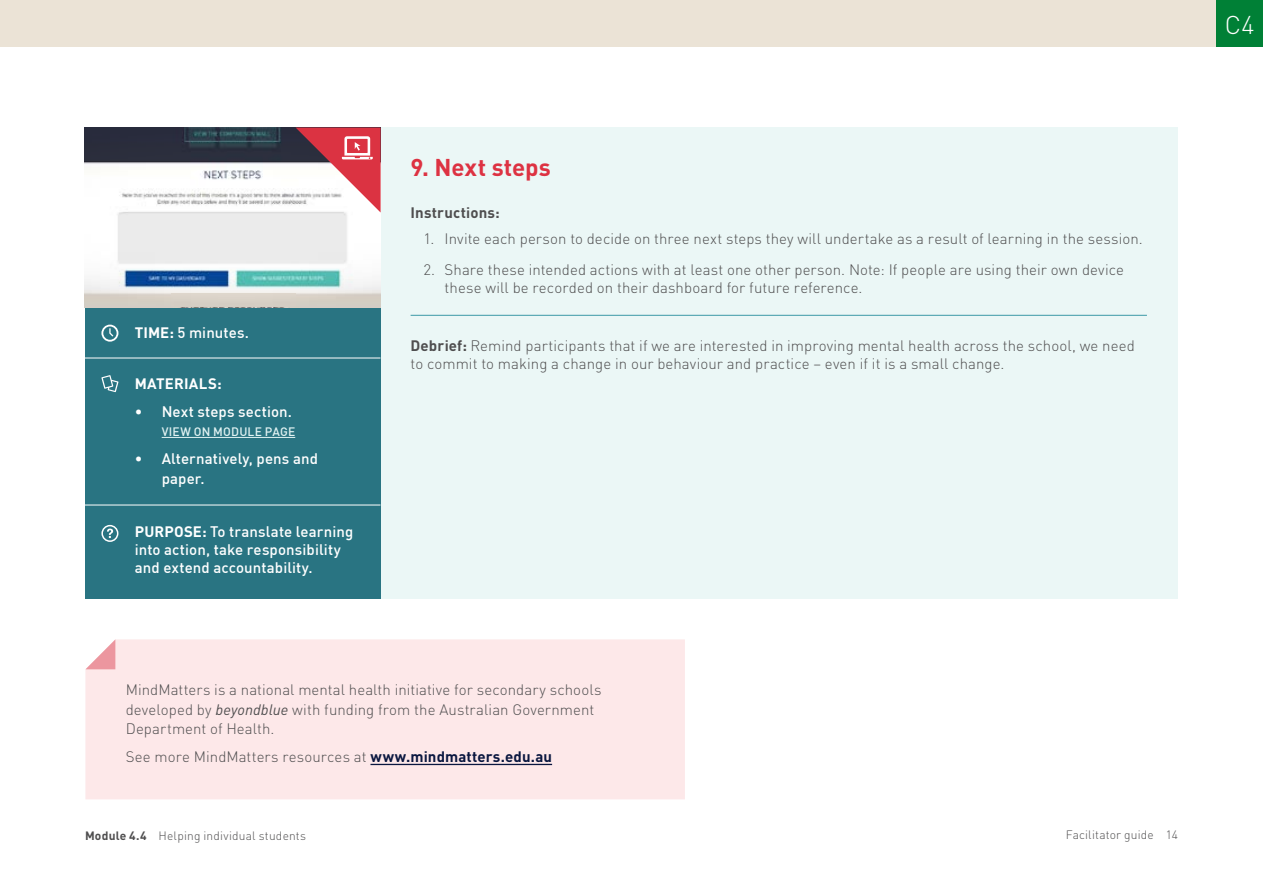
<style>
.page{position:relative;width:1263px;height:893px;background:#fff}
.page>*{position:absolute;margin:0;border:0;box-sizing:border-box;transform-origin:0 0}
.t1{font:300 25.5px "DIN Pro";color:#fff}
.Subhead_1{font:700 24px "DIN Pro";letter-spacing:-.005em;color:#dd3242}
.number_list{font:300 15px/18px "DIN Pro";letter-spacing:.005em;color:#4f4e4f}
.body_1{font:300 15px/19.5px "DIN Pro";letter-spacing:.005em;color:#4f4e4f}
.body_1-2{font:500 15px/18px "DIN Pro";letter-spacing:.01em;color:#fff}
.body_1-3{font:700 15px "DIN Pro";letter-spacing:.01em;color:#4f4e4f}
.body_1-4{font:700 15px "DIN Pro";letter-spacing:.015em;color:#fff}
.t2{font:300 12px "DIN Pro";letter-spacing:.015em;color:#4f4e4f}
.t3{font:500 12px "DIN Pro";letter-spacing:.015em;color:#e2f3f3}
.s1{font-weight:700}
.s2{font-weight:400;font-style:italic}
.s3{font-weight:700;color:#0a1740}
</style>
<div class="page">
<div style="left:1px;top:0;width:1262px;height:47px;background:#ebe3d6"></div>
<div style="left:1216px;top:0;width:47px;height:47px;background:#008036"></div>
<div style="left:85px;top:128px;width:1093px;height:471px;background:#ebf7f6"></div>
<div style="left:85px;top:128px;width:295px;height:471px;background:#297482"></div>
<svg style="left:101px;top:325px;width:17px;height:17px"></svg>
<svg style="left:101px;top:375px;width:18px;height:17px"></svg>
<div style="left:101px;top:525px;width:18px;height:17px;border:2px solid #fff;border-radius:50%"></div>
<svg style="left:107px;top:529px;width:6px;height:9px"></svg>
<hr style="left:85px;top:358px;width:295px;height:1px;background:#fff">
<hr style="left:85px;top:505px;width:295px;height:1px;background:#fff">
<div style="left:85px;top:639px;width:600px;height:160px;background:#fde8e9"></div>
<svg style="left:85px;top:639px;width:30px;height:30px"></svg>
<img style="left:85px;top:128px;width:295px;height:179px">
<div style="left:171px;top:293px;width:124px;height:14px;background:#d8d1c6"></div>
<svg style="left:296px;top:128px;width:85px;height:85px;background:#da8e96"></svg>
<hr style="left:162px;top:437px;width:133px;height:1px;background:#e2f3f3">
<hr style="left:370px;top:764px;width:182px;height:1px;background:#0a1740">
<h1 class="t1" style="left:1225px;top:5px;width:31px">C4</h1>
<p class="body_1-2" style="left:135px;top:323px;width:116px"><span class="s1">TIME:</span> 5 minutes.</p>
<p class="body_1-4" style="left:135px;top:371px;width:88px">MATERIALS:</p>
<p class="body_1-2" style="left:135px;top:402px;width:159px">• Next steps section.</p>
<p class="t3" style="left:162px;top:424px;width:135px">VIEW ON MODULE PAGE</p>
<p class="body_1-2" style="left:162px;top:448px;width:158px;line-height:19.5px;text-indent:-27px">• Alternatively, pens and paper.</p>
<p class="body_1-2" style="left:135px;top:522px;width:220px"><span class="s1">PURPOSE:</span> To translate learning into action, take responsibility and extend accountability.</p>
<h2 class="Subhead_1" style="left:411px;top:147px;width:142px">9. Next steps</h2>
<p class="body_1-3" style="left:411px;top:200px;width:91px">Instructions:</p>
<p class="number_list" style="left:423px;top:229px;width:721px">1. Invite each person to decide on three next steps they will undertake as a result of learning in the session.</p>
<p class="number_list" style="left:445px;top:260px;width:681px;text-indent:-21px">2. Share these intended actions with at least one other person. Note: If people are using their own device these will be recorded on their dashboard for future reference.</p>
<p class="number_list" style="left:411px;top:335px;width:726px"><span class="s1">Debrief:</span> Remind participants that if we are interested in improving mental health across the school, we need to commit to making a change in our behaviour and practice – even if it is a small change.</p>
<p class="body_1" style="left:126px;top:679px;width:477px">MindMatters is a national mental health initiative for secondary schools developed by <span class="s2">beyondblue</span> with funding from the Australian Government<br>Department of Health.</p>
<p class="body_1" style="left:126px;top:746px;width:428px">See more MindMatters resources at <span class="s3">www.mindmatters.edu.au</span></p>
<p class="t2" style="left:85px;top:826px;width:223px"><span class="s1">Module 4.4</span> Helping individual students</p>
<p class="t2" style="left:1066px;top:826px;width:114px">Facilitator guide 14</p>
</div>
